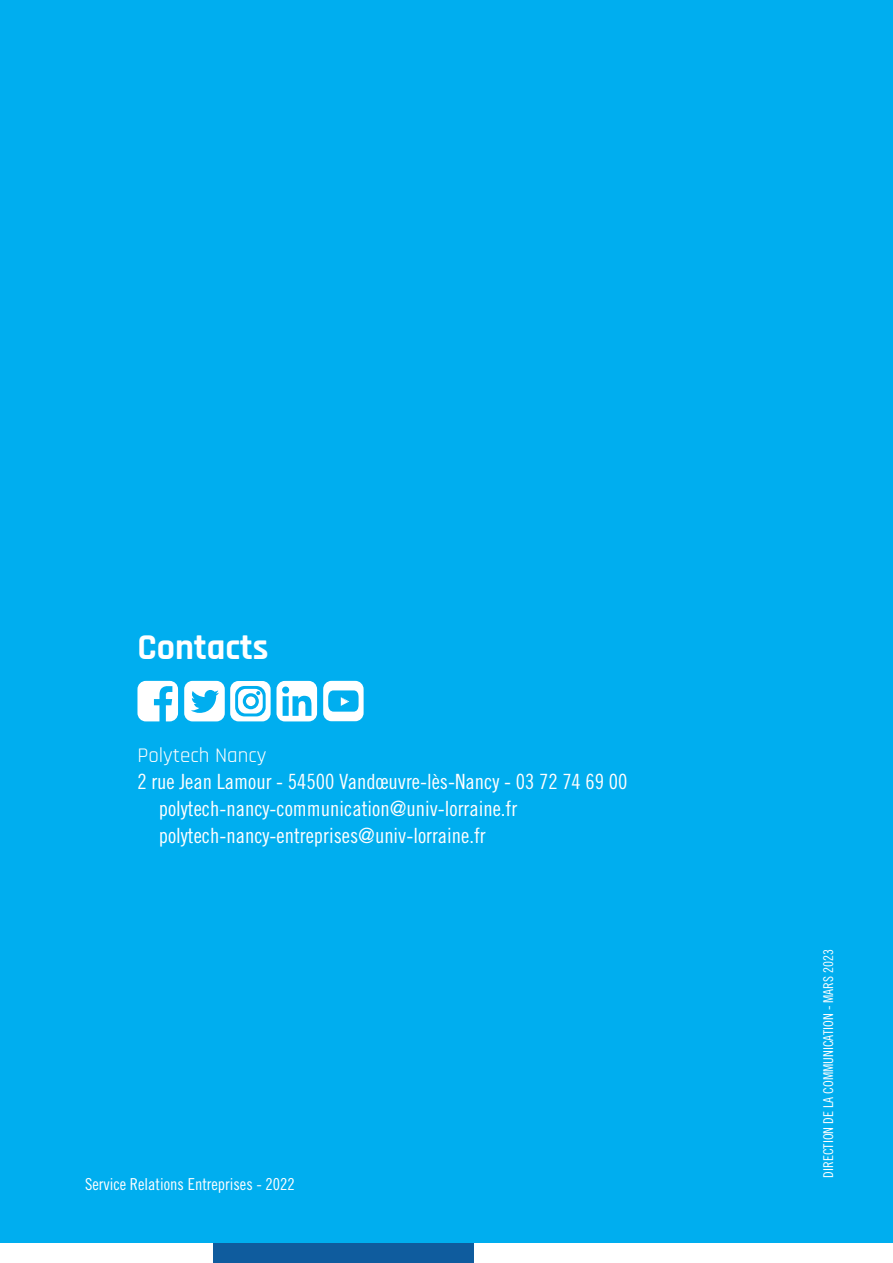
<style>
.page{position:relative;width:893px;height:1263px;background:#00aeef}
.page>*{position:absolute;margin:0;border:0;box-sizing:border-box;transform-origin:0 0}
.t1{font:700 36px "Rajdhani";color:#fff}
.t2{font:21px "Trade Gothic LT Std Cn 18";color:#fff}
.t3{font:21px "Rajdhani";color:#fff}
.t4{font:16.5px "Trade Gothic LT Std Cn 18";color:#fff}
.t5{font:13.5px "Trade Gothic LT Std Cn 18";color:#fff}
</style>
<div class="page">
<div style="left:0;top:1243px;width:893px;height:20px;background:#fff"></div>
<div style="left:213px;top:1243px;width:260px;height:20px;background:#0f5c9e"></div>
<svg style="left:323px;top:681px;width:41px;height:40px"></svg>
<svg style="left:137px;top:681px;width:41px;height:40px"></svg>
<svg style="left:184px;top:681px;width:133px;height:40px"></svg>
<p class="t1" style="left:137px;top:625px;width:133px">Contacts</p>
<p class="t3" style="left:137px;top:743px;width:130px">Polytech Nancy</p>
<p class="t2" style="left:137px;top:769px;width:492px">2 rue Jean Lamour - 54500 Vandœuvre-lès-Nancy - 03 72 74 69 00</p>
<p class="t2" style="left:159px;top:796px;width:360px">polytech-nancy-communication@univ-lorraine.fr</p>
<p class="t2" style="left:159px;top:823px;width:329px">polytech-nancy-entreprises@univ-lorraine.fr</p>
<p class="t4" style="left:85px;top:1174px;width:211px">Service Relations Entreprises - 2022</p>
<p class="t5" style="left:820px;top:1178px;width:230px;rotate:-90deg">DIRECTION DE LA COMMUNICATION - MARS 2023</p>
</div>
